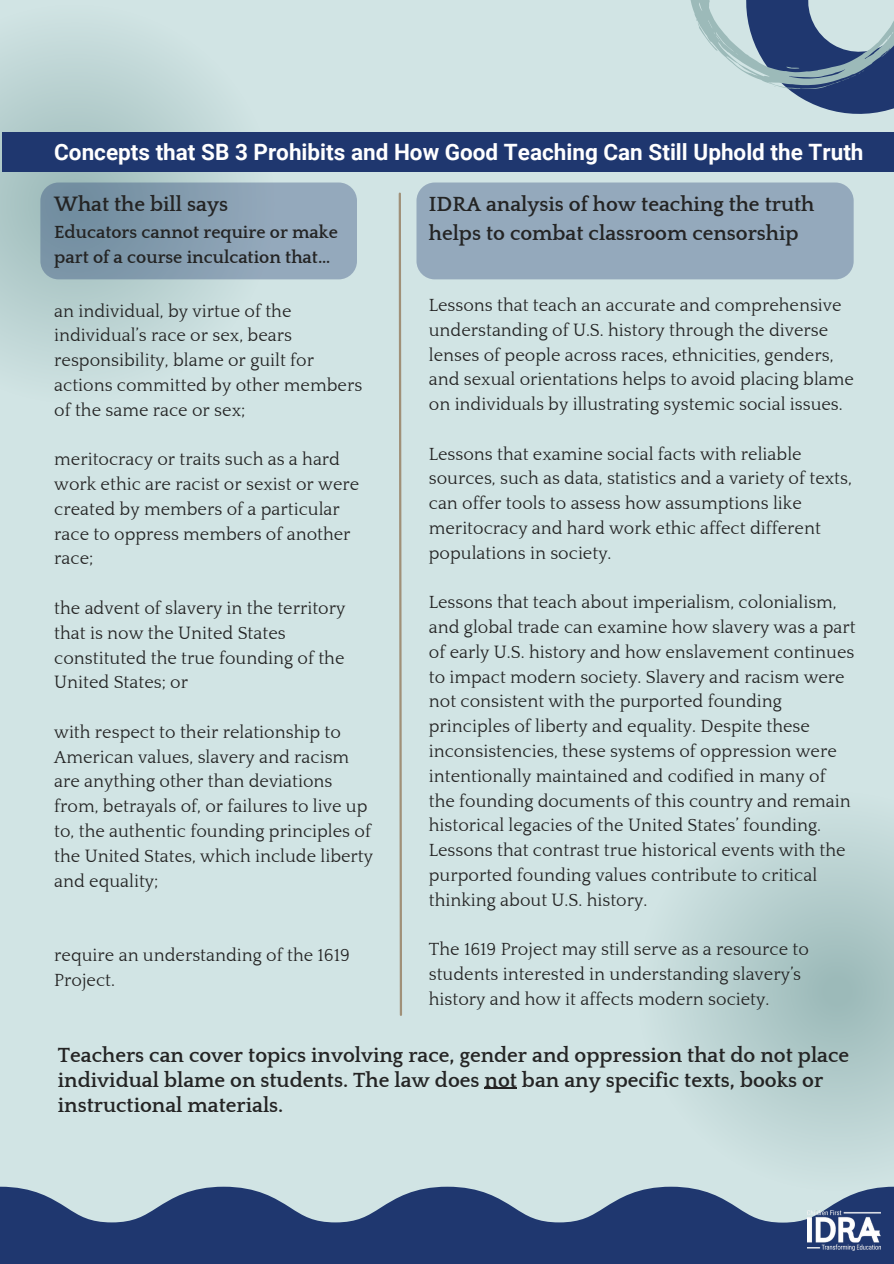
<style>
.page{position:relative;width:894px;height:1264px;background:#fff}
.page>*{position:absolute;margin:0;border:0;box-sizing:border-box;transform-origin:0 0}
.t1{font:700 22.5px "Roboto";color:#fff}
.t2{font:700 21px/24.8px "Quattrocento";color:#242424}
.t3{font:18px/24.8px "Quattrocento";color:#242424}
.t4{font:700 18px/24.8px "Quattrocento";color:#242424}
</style>
<div class="page">
<div style="left:0;top:0;width:893px;height:1263px;background:#d1e4e4"></div>
<svg style="left:0;top:40px;width:292px;height:328px"></svg>
<svg style="left:398px;top:192px;width:4px;height:824px"></svg>
<svg style="left:674px;top:828px;width:219px;height:327px"></svg>
<svg style="left:0;top:1186px;width:893px;height:77px;fill:#1f376f"></svg>
<svg style="left:688px;top:0;width:205px;height:133px"></svg>
<div style="left:3px;top:133px;width:890px;height:39px;background:#1f376f"></div>
<div style="left:416px;top:182px;width:437px;height:97px;background:#94a9bc;border-radius:18px"></div>
<div style="left:40px;top:182px;width:317px;height:97px;background:linear-gradient(to right,#728ea0,#9aaec1);border-radius:18px"></div>
<hr style="left:484px;top:1087px;width:32px;height:1px;background:#242424">
<img style="left:807px;top:1210px;width:73px;height:40px">
<p class="t1" style="left:54px;top:139px;width:810px">Concepts that SB 3 Prohibits and How Good Teaching Can Still Uphold the Truth</p>
<p class="t2" style="left:54px;top:192px;width:175px">What the bill says</p>
<p class="t4" style="left:54px;top:220px;width:285px">Educators cannot require or make part of a course inculcation that…</p>
<p class="t3" style="left:54px;top:299px;width:309px">an individual, by virtue of the individual’s race or sex, bears responsibility, blame or guilt for actions committed by other members of the same race or sex;</p>
<p class="t3" style="left:54px;top:447px;width:306px">meritocracy or traits such as a hard work ethic are racist or sexist or were created by members of a particular race to oppress members of another race;</p>
<p class="t3" style="left:54px;top:596px;width:292px">the advent of slavery in the territory that is now the United States constituted the true founding of the<br>United States; or</p>
<p class="t3" style="left:54px;top:720px;width:320px">with respect to their relationship to American values, slavery and racism are anything other than deviations from, betrayals of, or failures to live up to, the authentic founding principles of the United States, which include liberty and equality;</p>
<p class="t3" style="left:54px;top:943px;width:297px">require an understanding of the 1619<br>Project.</p>
<p class="t2" style="left:428px;top:190px;width:387px;line-height:29.2px">IDRA analysis of how teaching the truth helps to combat classroom censorship</p>
<p class="t3" style="left:428px;top:293px;width:426px">Lessons that teach an accurate and comprehensive understanding of U.S. history through the diverse lenses of people across races, ethnicities, genders, and sexual orientations helps to avoid placing blame on individuals by illustrating systemic social issues.</p>
<p class="t3" style="left:428px;top:442px;width:424px">Lessons that examine social facts with reliable sources, such as data, statistics and a variety of texts, can offer tools to assess how assumptions like meritocracy and hard work ethic affect different populations in society.</p>
<p class="t3" style="left:428px;top:590px;width:428px">Lessons that teach about imperialism, colonialism, and global trade can examine how slavery was a part of early U.S. history and how enslavement continues to impact modern society. Slavery and racism were not consistent with the purported founding principles of liberty and equality. Despite these inconsistencies, these systems of oppression were intentionally maintained and codified in many of the founding documents of this country and remain historical legacies of the United States’ founding.<br>Lessons that contrast true historical events with the purported founding values contribute to critical thinking about U.S. history.</p>
<p class="t3" style="left:428px;top:937px;width:381px">The 1619 Project may still serve as a resource to students interested in understanding slavery’s history and how it affects modern society.</p>
<p class="t2" style="left:58px;top:1043px;width:792px">Teachers can cover topics involving race, gender and oppression that do not place individual blame on students. The law does not ban any specific texts, books or instructional materials.</p>
</div>
